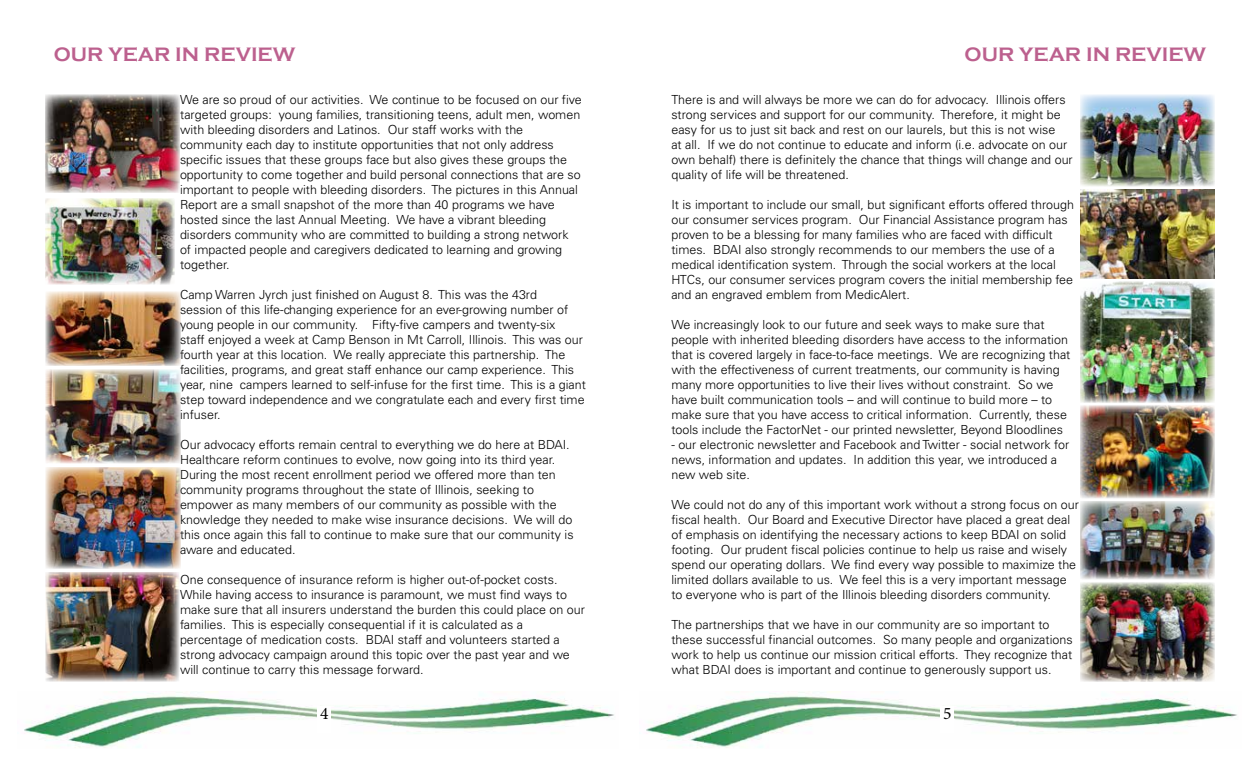
<style>
.page{position:relative;width:1260px;height:765px;background:#fff}
.page>*{position:absolute;margin:0;border:0;box-sizing:border-box;transform-origin:0 0}
.t1{font:700 20px "Copperplate Gothic";color:#bc608e}
.t2{font:17.5px "Minion Pro";color:#000}
.t3{font:300 12.5px/15px "Univers";color:#000}
</style>
<div class="page">
<img style="left:646px;top:691px;width:591px;height:57px">
<div style="left:941px;top:706px;width:13px;height:27px;background:#fff"></div>
<img style="left:24px;top:691px;width:590px;height:57px">
<div style="left:318px;top:706px;width:13px;height:27px;background:#fff"></div>
<img style="left:45px;top:198px;width:130px;height:87px">
<img style="left:46px;top:467px;width:135px;height:101px">
<img style="left:46px;top:370px;width:135px;height:93px">
<img style="left:46px;top:572px;width:133px;height:110px">
<img style="left:1080px;top:94px;width:135px;height:92px">
<img style="left:1080px;top:582px;width:135px;height:100px">
<img style="left:1080px;top:282px;width:135px;height:121px">
<img style="left:46px;top:291px;width:135px;height:75px">
<img style="left:45px;top:94px;width:135px;height:99px">
<img style="left:1080px;top:405px;width:135px;height:93px">
<img style="left:1080px;top:501px;width:135px;height:78px">
<img style="left:1080px;top:189px;width:135px;height:90px">
<h1 class="t1" style="left:54px;top:43px;width:243px">OUR YEAR IN REVIEW</h1>
<h1 class="t1" style="left:965px;top:43px;width:243px">OUR YEAR IN REVIEW</h1>
<p class="t3" style="left:180px;top:92px;width:403px">We are so proud of our activities. We continue to be focused on our five targeted groups: young families, transitioning teens, adult men, women with bleeding disorders and Latinos. Our staff works with the community each day to institute opportunities that not only address specific issues that these groups face but also gives these groups the opportunity to come together and build personal connections that are so important to people with bleeding disorders. The pictures in this Annual Report are a small snapshot of the more than 40 programs we have hosted since the last Annual Meeting. We have a vibrant bleeding disorders community who are committed to building a strong network of impacted people and caregivers dedicated to learning and growing together.</p>
<p class="t3" style="left:180px;top:287px;width:407px">Camp Warren Jyrch just finished on August 8. This was the 43rd<br>session of this life-changing experience for an ever-growing number of young people in our community. Fifty-five campers and twenty-six<br>staff enjoyed a week at Camp Benson in Mt Carroll, Illinois. This was our fourth year at this location. We really appreciate this partnership. The facilities, programs, and great staff enhance our camp experience. This year, nine campers learned to self-infuse for the first time. This is a giant step toward independence and we congratulate each and every first time infuser.</p>
<p class="t3" style="left:180px;top:437px;width:395px">Our advocacy efforts remain central to everything we do here at BDAI.<br>Healthcare reform continues to evolve, now going into its third year.<br>During the most recent enrollment period we offered more than ten community programs throughout the state of Illinois, seeking to empower as many members of our community as possible with the knowledge they needed to make wise insurance decisions. We will do this once again this fall to continue to make sure that our community is aware and educated.</p>
<p class="t3" style="left:180px;top:572px;width:406px">One consequence of insurance reform is higher out-of-pocket costs.<br>While having access to insurance is paramount, we must find ways to make sure that all insurers understand the burden this could place on our families. This is especially consequential if it is calculated as a percentage of medication costs. BDAI staff and volunteers started a strong advocacy campaign around this topic over the past year and we will continue to carry this message forward.</p>
<p class="t3" style="left:671px;top:92px;width:403px">There is and will always be more we can do for advocacy. Illinois offers strong services and support for our community. Therefore, it might be easy for us to just sit back and rest on our laurels, but this is not wise<br>at all. If we do not continue to educate and inform (i.e. advocate on our own behalf) there is definitely the chance that things will change and our quality of life will be threatened.</p>
<p class="t3" style="left:671px;top:197px;width:404px">It is important to include our small, but significant efforts offered through our consumer services program. Our Financial Assistance program has proven to be a blessing for many families who are faced with difficult times. BDAI also strongly recommends to our members the use of a medical identification system. Through the social workers at the local HTCs, our consumer services program covers the initial membership fee and an engraved emblem from MedicAlert.</p>
<p class="t3" style="left:671px;top:317px;width:401px">We increasingly look to our future and seek ways to make sure that people with inherited bleeding disorders have access to the information that is covered largely in face-to-face meetings. We are recognizing that with the effectiveness of current treatments, our community is having many more opportunities to live their lives without constraint. So we have built communication tools – and will continue to build more – to make sure that you have access to critical information. Currently, these tools include the FactorNet - our printed newsletter, Beyond Bloodlines</p>
<p class="t3" style="left:671px;top:437px;width:399px">- our electronic newsletter and Facebook and Twitter - social network for news, information and updates. In addition this year, we introduced a new web site.</p>
<p class="t3" style="left:671px;top:497px;width:409px">We could not do any of this important work without a strong focus on our fiscal health. Our Board and Executive Director have placed a great deal of emphasis on identifying the necessary actions to keep BDAI on solid footing. Our prudent fiscal policies continue to help us raise and wisely spend our operating dollars. We find every way possible to maximize the limited dollars available to us. We feel this is a very important message to everyone who is part of the Illinois bleeding disorders community.</p>
<p class="t3" style="left:671px;top:617px;width:403px">The partnerships that we have in our community are so important to these successful financial outcomes. So many people and organizations work to help us continue our mission critical efforts. They recognize that what BDAI does is important and continue to generously support us.</p>
<h2 class="t2" style="left:320px;top:702px;width:10px">4</h2>
<h2 class="t2" style="left:943px;top:702px;width:10px">5</h2>
</div>
